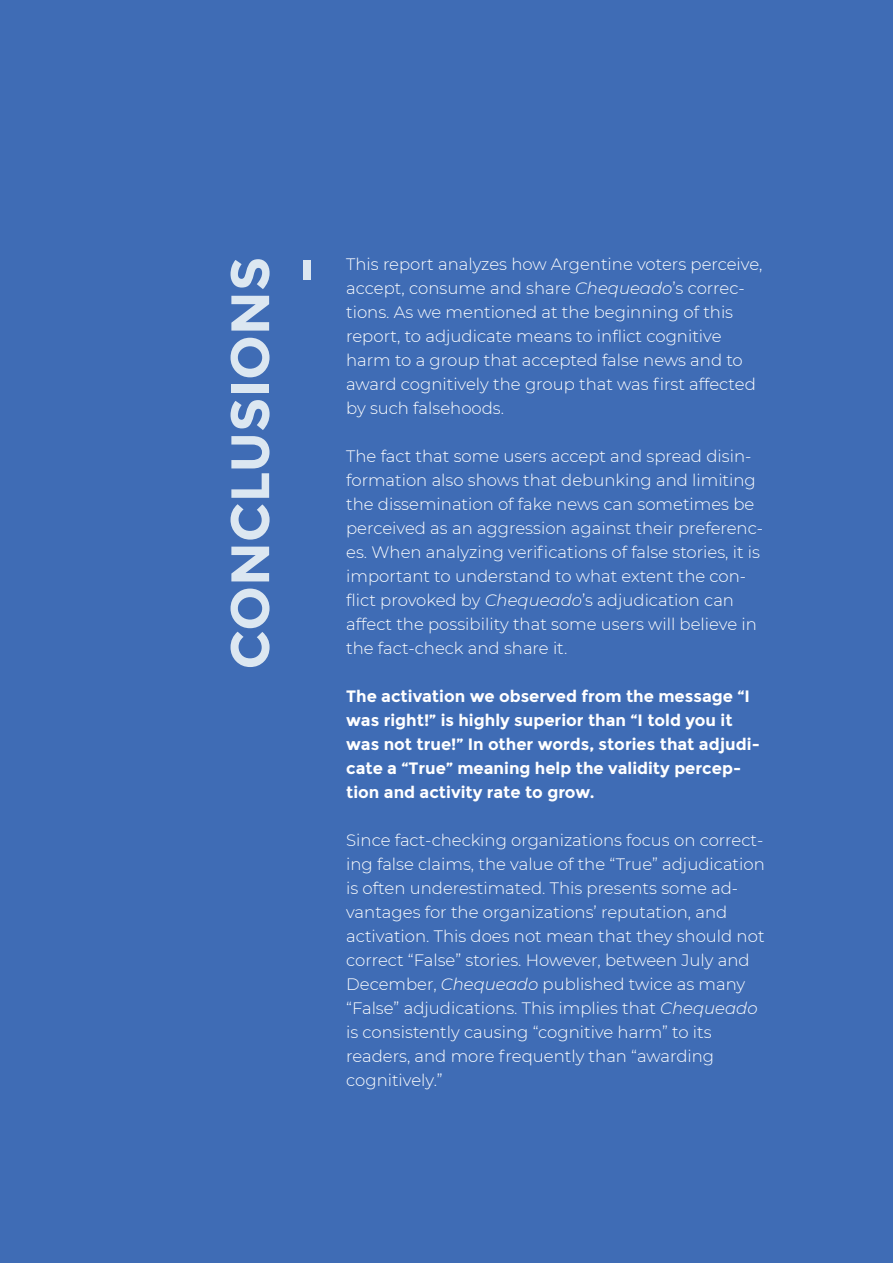
<style>
.page{position:relative;width:893px;height:1263px;background:#3f6cb5}
.page>*{position:absolute;margin:0;border:0;box-sizing:border-box;transform-origin:0 0}
.t1{font:700 54px "Montserrat";color:#dce7f1}
.t2{font:300 16.5px/24px "Montserrat";color:#fff}
.t3{font:700 16.5px/24px "Montserrat";color:#fff}
.s1{font-style:italic}
</style>
<div class="page">
<p class="t1" style="left:218px;top:669px;width:414px;rotate:-90deg">CONCLUSIONS</p>
<p class="t1" style="left:272px;top:283px;width:28px;rotate:-90deg">-</p>
<p class="t2" style="left:346px;top:252px;width:418px">This report analyzes how Argentine voters perceive, accept, consume and share <span class="s1">Chequeado</span>’s correc&shy;tions. As we mentioned at the beginning of this report, to adjudicate means to inflict cognitive harm to a group that accepted false news and to award cognitively the group that was first affected by such falsehoods.</p>
<p class="t2" style="left:346px;top:444px;width:418px">The fact that some users accept and spread disin&shy;formation also shows that debunking and limiting the dissemination of fake news can sometimes be perceived as an aggression against their preferenc&shy;es. When analyzing verifications of false stories, it is important to understand to what extent the con&shy;flict provoked by <span class="s1">Chequeado</span>’s adjudication can affect the possibility that some users will believe in the fact-check and share it.</p>
<p class="t3" style="left:346px;top:684px;width:415px">The activation we observed from the message “I was right!” is highly superior than “I told you it was not true!” In other words, stories that adjudi&shy;cate a “True” meaning help the validity percep&shy;tion and activity rate to grow.</p>
<p class="t2" style="left:346px;top:828px;width:420px">Since fact-checking organizations focus on correct&shy;ing false claims, the value of the “True” adjudication is often underestimated. This presents some ad&shy;vantages for the organizations’ reputation, and activation. This does not mean that they should not correct “False” stories. However, between July and December, <span class="s1">Chequeado</span> published twice as many “False” adjudications. This implies that <span class="s1">Chequeado </span>is consistently causing “cognitive harm” to its readers, and more frequently than “awarding cognitively.”</p>
</div>
